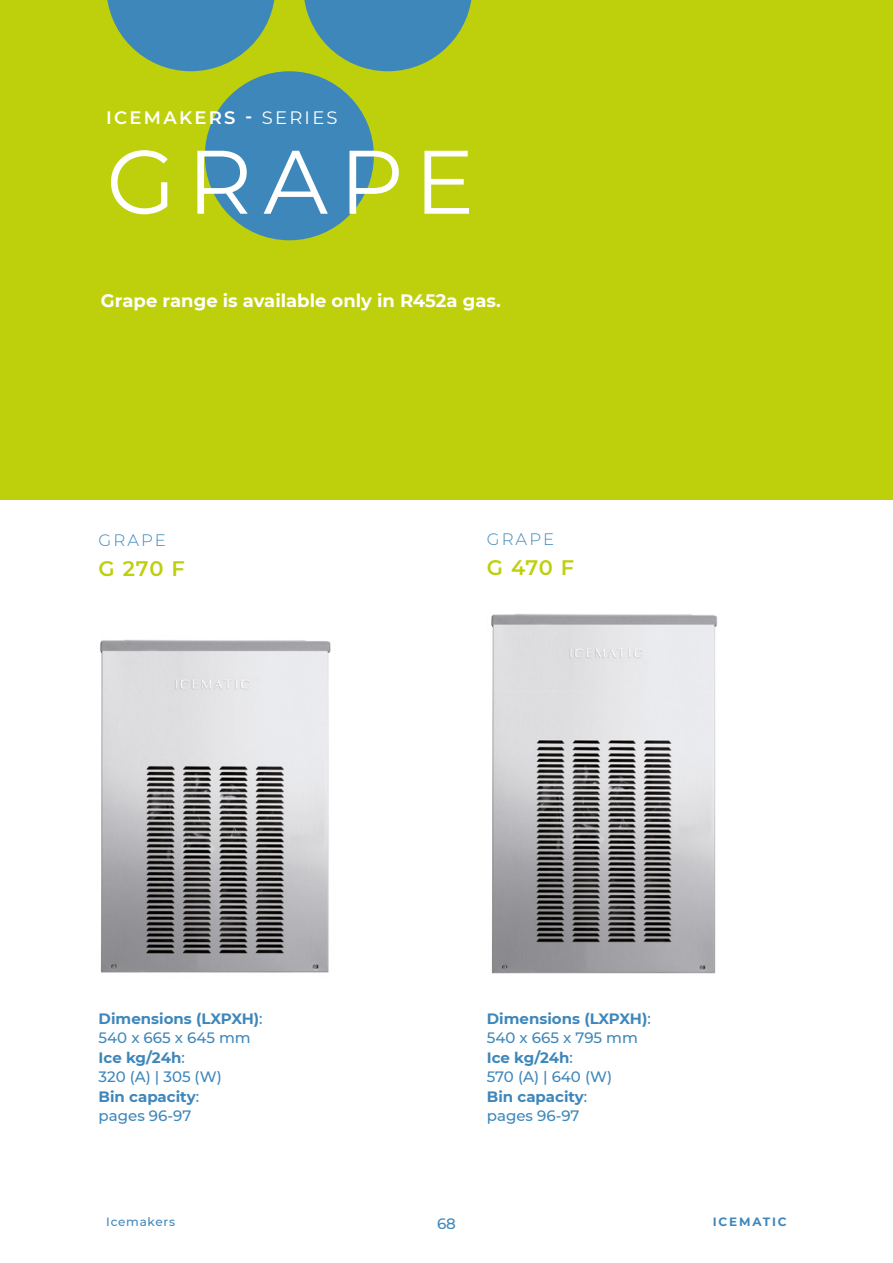
<style>
.page{position:relative;width:893px;height:1263px;background:#fff}
.page>*{position:absolute;margin:0;border:0;box-sizing:border-box;transform-origin:0 0}
.t1{font:90px "Montserrat";letter-spacing:.125em;color:#fff}
.t2{font:600 21px "Montserrat";letter-spacing:.03em;color:#bed00c}
.t3{font:700 18px "Montserrat";color:#fff}
.t4{font:600 18px "Montserrat";letter-spacing:.125em;color:#fff}
.t5{font:300 16.5px "Montserrat";letter-spacing:.125em;color:#3e87bb}
.t6{font:500 15px/19.5px "Montserrat";color:#3e87bb}
.t7{font:500 12px "Montserrat";letter-spacing:.06em;color:#3e87bb}
.t8{font:700 12px "Montserrat";letter-spacing:.15em;color:#3e87bb}
.s1{font-weight:400}
.s2{font-weight:700}
</style>
<div class="page">
<div style="left:0;top:0;width:893px;height:499px;background:#bed00c"></div>
<div style="left:205px;top:71px;width:169px;height:169px;background:#3e87bb;border-radius:50%"></div>
<svg style="left:107px;top:0;width:168px;height:71px"></svg>
<svg style="left:304px;top:0;width:168px;height:71px"></svg>
<img style="left:100px;top:639px;width:231px;height:334px">
<img style="left:491px;top:614px;width:227px;height:360px">
<p class="t4" style="left:106px;top:105px;width:233px">ICEMAKERS - <span class="s1">SERIES</span></p>
<h1 class="t1" style="left:106px;top:120px;width:370px">GRAPE</h1>
<p class="t3" style="left:101px;top:288px;width:401px">Grape range is available only in R452a gas.</p>
<p class="t5" style="left:99px;top:529px;width:69px">GRAPE</p>
<h2 class="t2" style="left:99px;top:553px;width:88px">G 270 F</h2>
<p class="t5" style="left:487px;top:527px;width:69px">GRAPE</p>
<h2 class="t2" style="left:487px;top:552px;width:89px">G 470 F</h2>
<p class="t6" style="left:99px;top:1008px;width:165px"><span class="s2">Dimensions (LXPXH)</span>:<br>540 x 665 x 645 mm<br><span class="s2">Ice kg/24h</span>:<br>320 (A) | 305 (W)<br><span class="s2">Bin capacity</span>:<br>pages 96-97</p>
<p class="t6" style="left:487px;top:1008px;width:165px"><span class="s2">Dimensions (LXPXH)</span>:<br>540 x 665 x 795 mm<br><span class="s2">Ice kg/24h</span>:<br>570 (A) | 640 (W)<br><span class="s2">Bin capacity</span>:<br>pages 96-97</p>
<p class="t7" style="left:106px;top:1213px;width:70px">Icemakers</p>
<p class="t6" style="left:437px;top:1213px;width:20px">68</p>
<p class="t8" style="left:713px;top:1213px;width:75px">ICEMATIC</p>
</div>
